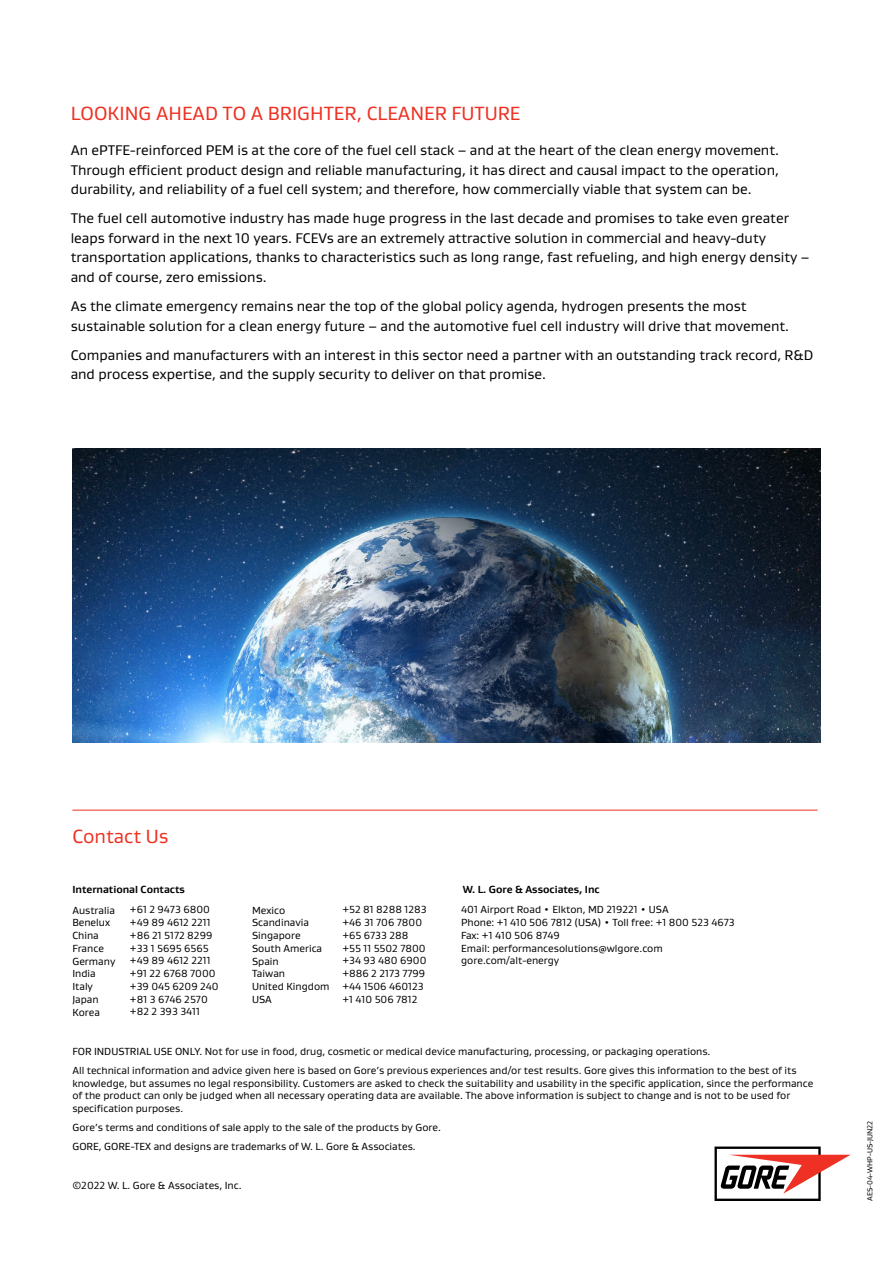
<style>
.page{position:relative;width:893px;height:1263px;background:#fff}
.page>*{position:absolute;margin:0;border:0;box-sizing:border-box;transform-origin:0 0}
.t1{font:19.5px "Gore Gustan";color:#ee3123}
.t2{font:14.25px/19.5px "Gore Gustan";color:#000}
.t3{font:10.5px/12.8px "Gore Gustan";color:#000}
.t4{font:700 10.5px "Gore Gustan";color:#000}
.t5{font:7.5px "Gore Gustan";color:#000}
</style>
<div class="page">
<svg style="left:714px;top:1146px;width:137px;height:55px"></svg>
<img style="left:72px;top:449px;width:749px;height:293px">
<hr style="left:72px;top:810px;width:746px;height:1px;background:#ee3123">
<h1 class="t1" style="left:71px;top:100px;width:451px">LOOKING AHEAD TO A BRIGHTER, CLEANER FUTURE</h1>
<p class="t2" style="left:71px;top:140px;width:710px;text-align:justify">An ePTFE-reinforced PEM is at the core of the fuel cell stack – and at the heart of the clean energy movement.<br>Through efficient product design and reliable manufacturing, it has direct and causal impact to the operation, durability, and reliability of a fuel cell system; and therefore, how commercially viable that system can be.</p>
<p class="t2" style="left:71px;top:208px;width:740px">The fuel cell automotive industry has made huge progress in the last decade and promises to take even greater leaps forward in the next 10 years. FCEVs are an extremely attractive solution in commercial and heavy-duty transportation applications, thanks to characteristics such as long range, fast refueling, and high energy density – and of course, zero emissions.</p>
<h2 class="t2" style="left:71px;top:296px;width:720px">As the climate emergency remains near the top of the global policy agenda, hydrogen presents the most sustainable solution for a clean energy future – and the automotive fuel cell industry will drive that movement.</h2>
<h2 class="t2" style="left:71px;top:345px;width:744px">Companies and manufacturers with an interest in this sector need a partner with an outstanding track record, R&amp;D and process expertise, and the supply security to deliver on that promise.</h2>
<h1 class="t1" style="left:72px;top:824px;width:98px">Contact Us</h1>
<p class="t4" style="left:72px;top:883px;width:114px">International Contacts</p>
<p class="t3" style="left:130px;top:903px;width:90px">+61 2 9473 6800 +49 89 4612 2211 +86 21 5172 8299 +33 1 5695 6565 +49 89 4612 2211 +91 22 6768 7000 +39 045 6209 240 +81 3 6746 2570 +82 2 393 3411</p>
<p class="t3" style="left:342px;top:903px;width:86px">+52 81 8288 1283 +46 31 706 7800 +65 6733 288 +55 11 5502 7800 +34 93 480 6900 +886 2 2173 7799 +44 1506 460123 +1 410 506 7812</p>
<p class="t3" style="left:72px;top:903px;width:45px">Australia<br>Benelux<br>China<br>France<br>Germany<br>India<br>Italy<br>Japan<br>Korea</p>
<p class="t3" style="left:252px;top:903px;width:79px">Mexico<br>Scandinavia<br>Singapore<br>South America<br>Spain<br>Taiwan<br>United Kingdom<br>USA</p>
<p class="t4" style="left:463px;top:883px;width:139px">W. L. Gore &amp; Associates, Inc</p>
<p class="t3" style="left:461px;top:903px;width:275px">401 Airport Road • Elkton, MD 219221 • USA<br>Phone: +1 410 506 7812 (USA) • Toll free: +1 800 523 4673<br>Fax: +1 410 506 8749<br>Email: performancesolutions@wlgore.com gore.com/alt-energy</p>
<p class="t3" style="left:72px;top:1041px;width:726px;line-height:19px">FOR INDUSTRIAL USE ONLY. Not for use in food, drug, cosmetic or medical device manufacturing, processing, or packaging operations.<br>All technical information and advice given here is based on Gore’s previous experiences and/or test results. Gore gives this information to the best of its</p>
<p class="t3" style="left:72px;top:1076px;width:742px">knowledge, but assumes no legal responsibility. Customers are asked to check the suitability and usability in the specific application, since the performance of the product can only be judged when all necessary operating data are available. The above information is subject to change and is not to be used for specification purposes.</p>
<p class="t3" style="left:72px;top:1118px;width:370px;line-height:19px">Gore’s terms and conditions of sale apply to the sale of the products by Gore.<br>GORE, GORE-TEX and designs are trademarks of W. L. Gore &amp; Associates.</p>
<p class="t3" style="left:72px;top:1178px;width:171px">©2022 W. L. Gore &amp; Associates, Inc.</p>
<p class="t5" style="left:865px;top:1201px;width:82px;rotate:-90deg">AES-04-WHP-US-JUN22</p>
</div>
